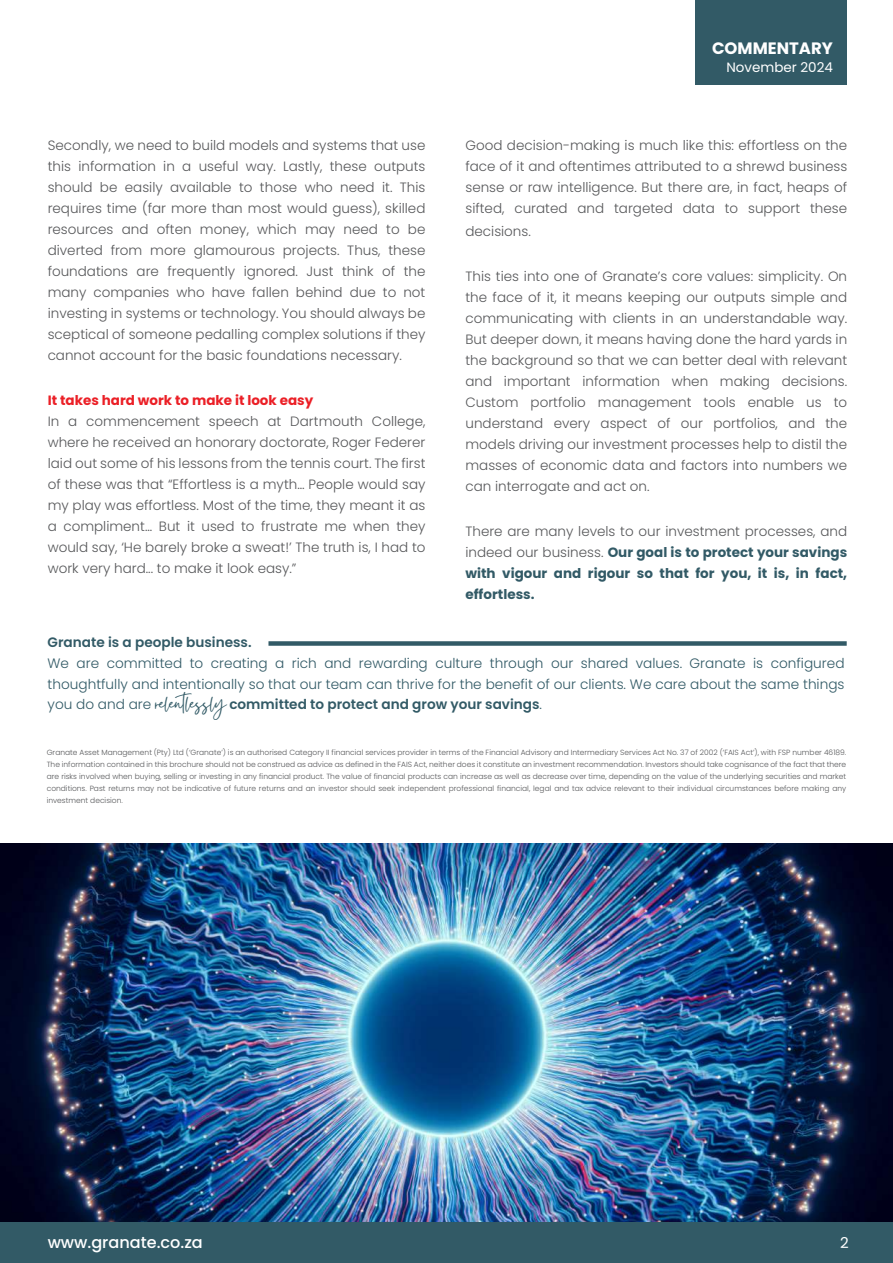
<style>
.page{position:relative;width:893px;height:1263px;background:#fff}
.page>*{position:absolute;margin:0;border:0;box-sizing:border-box;transform-origin:0 0}
.t1{font:700 16.5px "Poppins";color:#fff}
.t2{font:500 16.05px "Poppins";color:#fff}
.t3{font:15px "Poppins";color:#fff}
.t4{font:300 13.65px/21px "Poppins";color:#325a66}
.t5{font:600 13.65px "Poppins";color:#325a66}
.t6{font:300 13.5px/21px "Poppins";color:#57585a;text-align:justify}
.t7{font:700 13.5px/21px "Poppins";color:#325a66;text-align:justify}
.t8{font:700 13.5px "Poppins";color:#eb1f26}
.t9{font:13.5px "Poppins";color:#fff}
.t10{font:300 7.5px/12px "Poppins";color:#57585a;text-align:justify}
.s1{font-weight:300;color:#57585a}
.s2{font-weight:300}
.s3{font-family:"Gistesy";font-weight:400;font-size:25.5px}
</style>
<div class="page">
<img style="left:0;top:843px;width:893px;height:380px">
<div style="left:0;top:1223px;width:893px;height:40px;background:#325a66"></div>
<div style="left:696px;top:0;width:151px;height:84px;background:#325a66"></div>
<div style="left:268px;top:641px;width:579px;height:5px;background:#325a66"></div>
<p class="t6" style="left:48px;top:135px;width:379px">Secondly, we need to build models and systems that use this information in a useful way. Lastly, these outputs should be easily available to those who need it. This requires time (far more than most would guess), skilled resources and often money, which may need to be diverted from more glamourous projects. Thus, these foundations are frequently ignored. Just think of the many companies who have fallen behind due to not investing in systems or technology. You should always be sceptical of someone pedalling complex solutions if they cannot account for the basic foundations necessary.</p>
<p class="t8" style="left:48px;top:393px;width:267px">It takes hard work to make it look easy</p>
<p class="t6" style="left:48px;top:411px;width:379px">In a commencement speech at Dartmouth College, where he received an honorary doctorate, Roger Federer laid out some of his lessons from the tennis court. The first of these was that “Effortless is a myth… People would say my play was effortless. Most of the time, they meant it as a compliment... But it used to frustrate me when they would say, ‘He barely broke a sweat!’ The truth is, I had to work very hard... to make it look easy.”</p>
<p class="t1" style="left:712px;top:38px;width:122px">COMMENTARY</p>
<p class="t9" style="left:726px;top:59px;width:108px">November 2024</p>
<p class="t6" style="left:465px;top:135px;width:383px">Good decision-making is much like this: effortless on the face of it and oftentimes attributed to a shrewd business sense or raw intelligence. But there are, in fact, heaps of sifted, curated and targeted data to support these</p>
<p class="t6" style="left:465px;top:221px;width:67px">decisions.</p>
<p class="t6" style="left:465px;top:266px;width:383px">This ties into one of Granate’s core values: simplicity. On the face of it, it means keeping our outputs simple and communicating with clients in an understandable way.<br>But deeper down, it means having done the hard yards in the background so that we can better deal with relevant and important information when making decisions.<br>Custom portfolio management tools enable us to understand every aspect of our portfolios, and the models driving our investment processes help to distil the masses of economic data and factors into numbers we can interrogate and act on.</p>
<p class="t7" style="left:465px;top:521px;width:383px"><span class="s1">There are many levels to our investment processes, and indeed our business.</span> Our goal is to protect your savings with vigour and rigour so that for you, it is, in fact, effortless.</p>
<p class="t5" style="left:48px;top:635px;width:205px">Granate is a people business.</p>
<p class="t4" style="left:48px;top:653px;width:798px">We are committed to creating a rich and rewarding culture through our shared values. Granate is configured thoughtfully and intentionally so that our team can thrive for the benefit of our clients. We care about the same things</p>
<p class="t5" style="left:48px;top:696px;width:496px"><span class="s2">you do and are</span> <span class="s3">relentlessly</span> committed to protect and grow your savings<span class="s2">.</span></p>
<p class="t10" style="left:47px;top:746px;width:801px">Granate Asset Management (Pty) Ltd (‘Granate’) is an authorised Category II financial services provider in terms of the Financial Advisory and Intermediary Services Act No. 37 of 2002 (‘FAIS Act’), with FSP number 46189.<br>The information contained in this brochure should not be construed as advice as defined in the FAIS Act, neither does it constitute an investment recommendation. Investors should take cognisance of the fact that there are risks involved when buying, selling or investing in any financial product. The value of financial products can increase as well as decrease over time, depending on the value of the underlying securities and market conditions. Past returns may not be indicative of future returns and an investor should seek independent professional financial, legal and tax advice relevant to their individual circumstances before making any investment decision.</p>
<p class="t2" style="left:48px;top:1233px;width:157px">www.granate.co.za</p>
<p class="t3" style="left:840px;top:1234px;width:10px">2</p>
</div>
